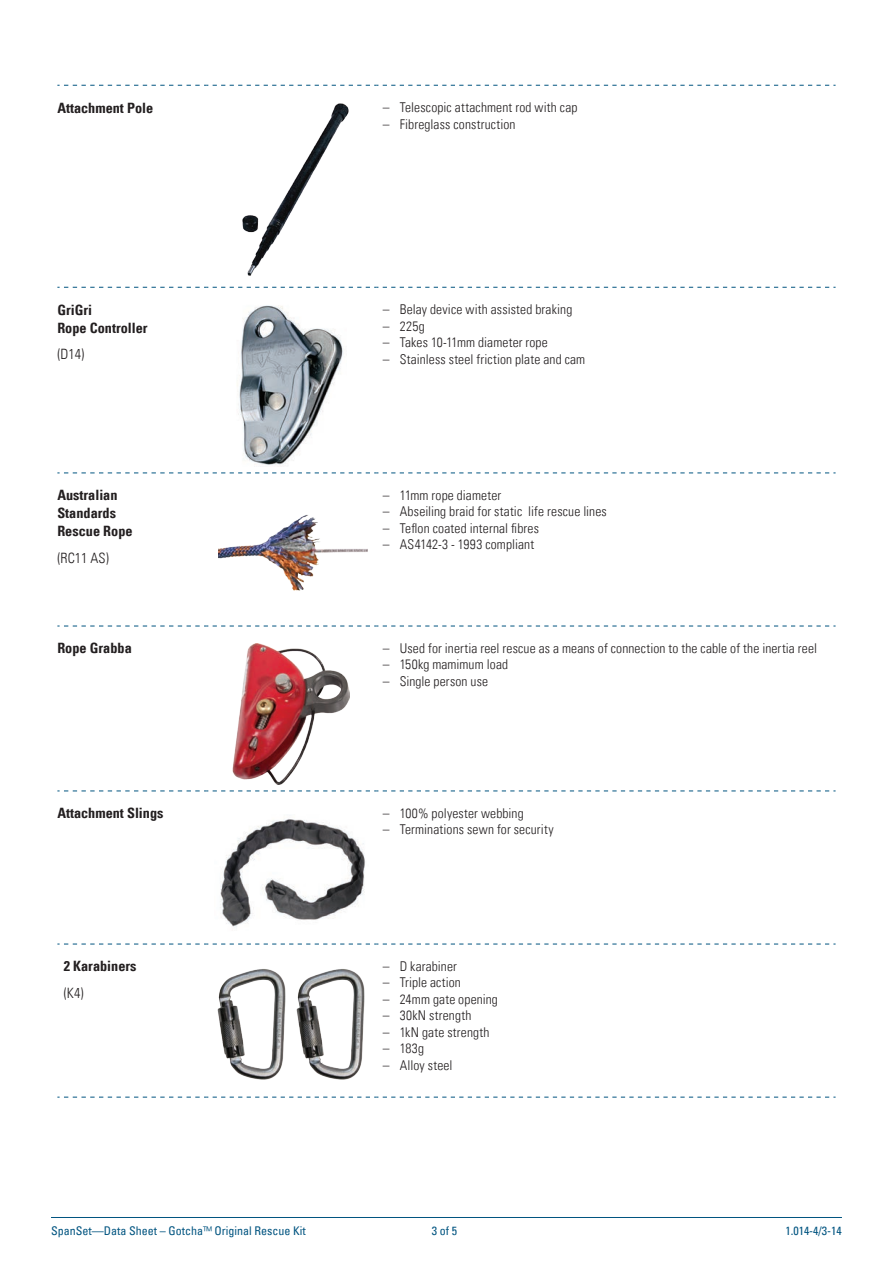
<style>
.page{position:relative;width:893px;height:1263px;background:#fff}
.page>*{position:absolute;margin:0;border:0;box-sizing:border-box;transform-origin:0 0}
.Bold{font:700 condensed 14.25px/18px "Univers";color:#231f20}
.Body{font:300 condensed 14.25px "Univers LT Std";color:#231f20}
.t1{font:300 condensed 13.5px "Univers LT Std";letter-spacing:.01em;color:#231f20}
.Page_Footer{font:condensed 12px "Univers";color:#005480}
.s1{font-family:"Univers LT Std";font-weight:300}
</style>
<div class="page">
<hr style="left:51px;top:1217px;width:791px;height:1px;background:#005480">
<svg style="left:57px;top:85px;width:779px;height:1px"></svg>
<svg style="left:57px;top:287px;width:779px;height:1px"></svg>
<svg style="left:57px;top:473px;width:779px;height:1px"></svg>
<svg style="left:57px;top:626px;width:779px;height:1px"></svg>
<svg style="left:57px;top:791px;width:779px;height:1px"></svg>
<svg style="left:57px;top:944px;width:779px;height:1px"></svg>
<svg style="left:57px;top:1097px;width:779px;height:1px"></svg>
<img style="left:242px;top:103px;width:107px;height:173px">
<img style="left:237px;top:305px;width:106px;height:160px">
<img style="left:219px;top:515px;width:149px;height:76px">
<img style="left:233px;top:643px;width:117px;height:141px">
<img style="left:220px;top:819px;width:145px;height:108px">
<img style="left:217px;top:969px;width:69px;height:111px">
<img style="left:296px;top:969px;width:69px;height:111px">
<p class="Bold" style="left:57px;top:98px;width:97px">Attachment Pole</p>
<p class="t1" style="left:383px;top:99px;width:196px">– Telescopic attachment rod with cap</p>
<p class="t1" style="left:383px;top:116px;width:134px">– Fibreglass construction</p>
<p class="Bold" style="left:57px;top:300px;width:92px">GriGri<br>Rope Controller</p>
<p class="Body" style="left:57px;top:345px;width:28px">(D14)</p>
<p class="Bold" style="left:57px;top:486px;width:77px">Australian<br>Standards<br>Rescue Rope</p>
<p class="Body" style="left:57px;top:549px;width:53px">(RC11 AS)</p>
<p class="t1" style="left:383px;top:301px;width:191px">– Belay device with assisted braking</p>
<p class="t1" style="left:383px;top:318px;width:44px">– 225g</p>
<p class="t1" style="left:383px;top:334px;width:167px">– Takes 10-11mm diameter rope</p>
<p class="t1" style="left:383px;top:351px;width:204px">– Stainless steel friction plate and cam</p>
<p class="t1" style="left:383px;top:487px;width:120px">– 11mm rope diameter</p>
<p class="t1" style="left:383px;top:503px;width:226px">– Abseiling braid for static life rescue lines</p>
<p class="t1" style="left:383px;top:520px;width:158px">– Teflon coated internal fibres</p>
<p class="t1" style="left:383px;top:536px;width:153px">– AS4142-3 - 1993 compliant</p>
<p class="Bold" style="left:57px;top:639px;width:76px">Rope Grabba</p>
<p class="t1" style="left:383px;top:640px;width:436px">– Used for inertia reel rescue as a means of connection to the cable of the inertia reel</p>
<p class="t1" style="left:383px;top:656px;width:127px">– 150kg mamimum load</p>
<p class="t1" style="left:383px;top:673px;width:107px">– Single person use</p>
<p class="Bold" style="left:57px;top:804px;width:108px">Attachment Slings</p>
<p class="t1" style="left:383px;top:805px;width:143px">– 100% polyester webbing</p>
<p class="t1" style="left:383px;top:821px;width:172px">– Terminations sewn for security</p>
<p class="Bold" style="left:64px;top:957px;width:74px">2 Karabiners</p>
<p class="Body" style="left:64px;top:984px;width:21px">(K4)</p>
<p class="t1" style="left:383px;top:958px;width:76px">– D karabiner</p>
<p class="t1" style="left:383px;top:974px;width:80px">– Triple action</p>
<p class="t1" style="left:383px;top:991px;width:117px">– 24mm gate opening</p>
<p class="t1" style="left:383px;top:1007px;width:90px">– 30kN strength</p>
<p class="t1" style="left:383px;top:1024px;width:108px">– 1kN gate strength</p>
<p class="t1" style="left:383px;top:1040px;width:43px">– 183g</p>
<p class="t1" style="left:383px;top:1057px;width:71px">– Alloy steel</p>
<p class="Page_Footer" style="left:51px;top:1223px;width:256px">SpanSet—Data Sheet – Gotcha<span class="s1">™</span> Original Rescue Kit</p>
<p class="Page_Footer" style="left:432px;top:1223px;width:27px">3 of 5</p>
<p class="Page_Footer" style="left:785px;top:1223px;width:58px">1.014-4/3-14</p>
</div>
